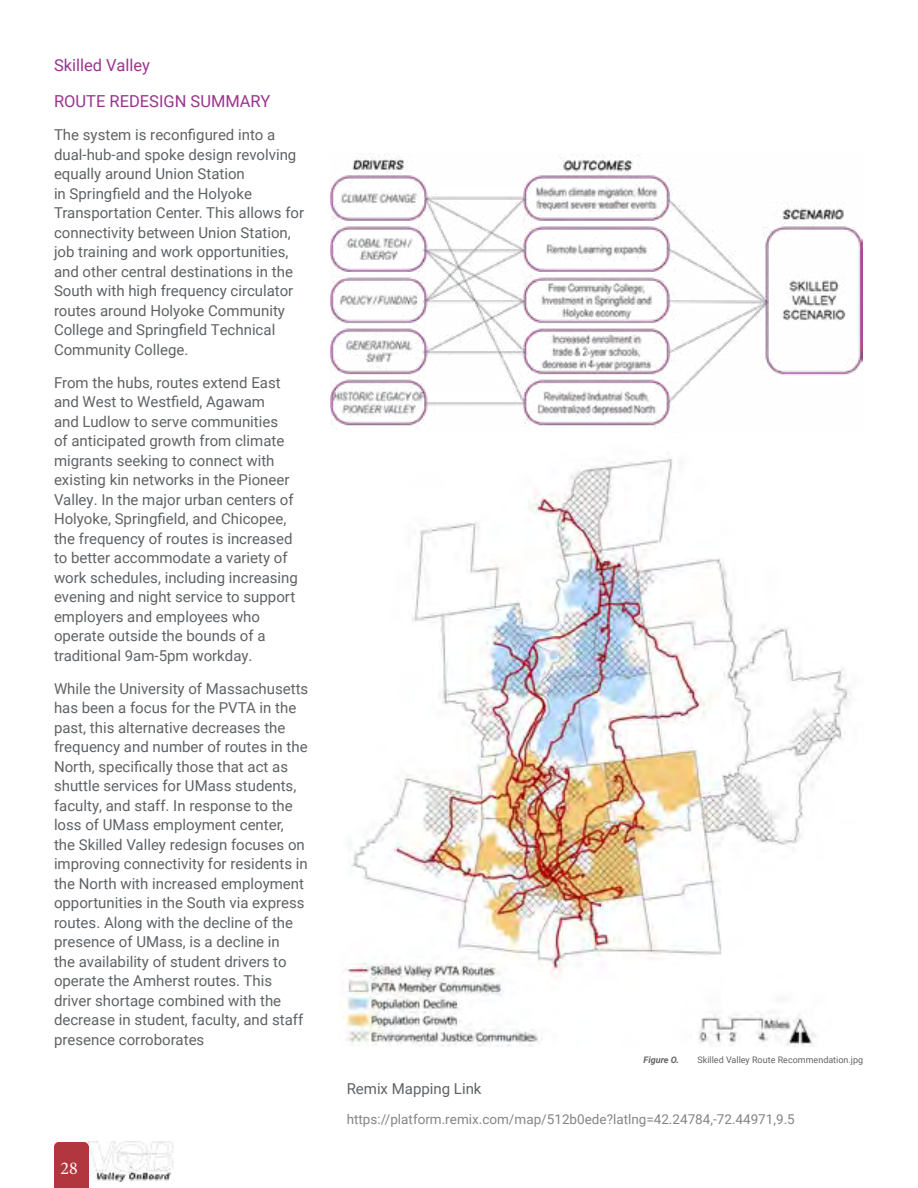
<style>
.page{position:relative;width:918px;height:1188px;background:#fff}
.page>*{position:absolute;margin:0;border:0;box-sizing:border-box;transform-origin:0 0}
.t1{font:18px "Minion Pro";color:#fff}
.t2{font:16.5px/36px "Roboto";color:#9a348d}
.t3{font:15px/19.5px "Roboto";color:#5f6265}
.t4{font:13.5px "Roboto";color:#828587}
.t5{font:9px "Roboto";color:#646464}
.t6{font:italic 700 9px "Roboto";color:#646464}
</style>
<div class="page">
<div style="left:54px;top:1147px;width:35px;height:41px;background:#b1363d"></div>
<div style="left:59px;top:1142px;width:25px;height:10px;background:#b1363d"></div>
<div style="left:54px;top:1142px;width:10px;height:10px;background:#b1363d;border-radius:50%"></div>
<div style="left:79px;top:1142px;width:10px;height:10px;background:#b1363d;border-radius:50%"></div>
<img style="left:89px;top:1142px;width:85px;height:39px">
<img style="left:330px;top:155px;width:533px;height:274px">
<img style="left:343px;top:458px;width:508px;height:589px">
<p class="t2" style="left:54px;top:47px;width:218px">Skilled Valley<br>ROUTE REDESIGN SUMMARY</p>
<p class="t3" style="left:54px;top:125px;width:252px">The system is reconfigured into a dual-hub-and spoke design revolving equally around Union Station<br>in Springfield and the Holyoke Transportation Center. This allows for connectivity between Union Station, job training and work opportunities, and other central destinations in the South with high frequency circulator routes around Holyoke Community College and Springfield Technical Community College.</p>
<p class="t3" style="left:54px;top:372px;width:245px">From the hubs, routes extend East and West to Westfield, Agawam<br>and Ludlow to serve communities<br>of anticipated growth from climate migrants seeking to connect with existing kin networks in the Pioneer Valley. In the major urban centers of Holyoke, Springfield, and Chicopee, the frequency of routes is increased to better accommodate a variety of work schedules, including increasing evening and night service to support employers and employees who operate outside the bounds of a traditional 9am-5pm workday.</p>
<p class="t3" style="left:54px;top:678px;width:256px">While the University of Massachusetts has been a focus for the PVTA in the past, this alternative decreases the frequency and number of routes in the North, specifically those that act as shuttle services for UMass students, faculty, and staff. In response to the loss of UMass employment center, the Skilled Valley redesign focuses on improving connectivity for residents in the North with increased employment opportunities in the South via express routes. Along with the decline of the presence of UMass, is a decline in<br>the availability of student drivers to operate the Amherst routes. This driver shortage combined with the decrease in student, faculty, and staff presence corroborates</p>
<p class="t1" style="left:60px;top:1156px;width:19px">28</p>
<p class="t6" style="left:644px;top:1053px;width:37px">Figure O.</p>
<p class="t5" style="left:698px;top:1053px;width:167px">Skilled Valley Route Recommendation.jpg</p>
<p class="t3" style="left:347px;top:1079px;width:136px">Remix Mapping Link</p>
<p class="t4" style="left:347px;top:1110px;width:450px">https://platform.remix.com/map/512b0ede?latlng=42.24784,-72.44971,9.5</p>
</div>
